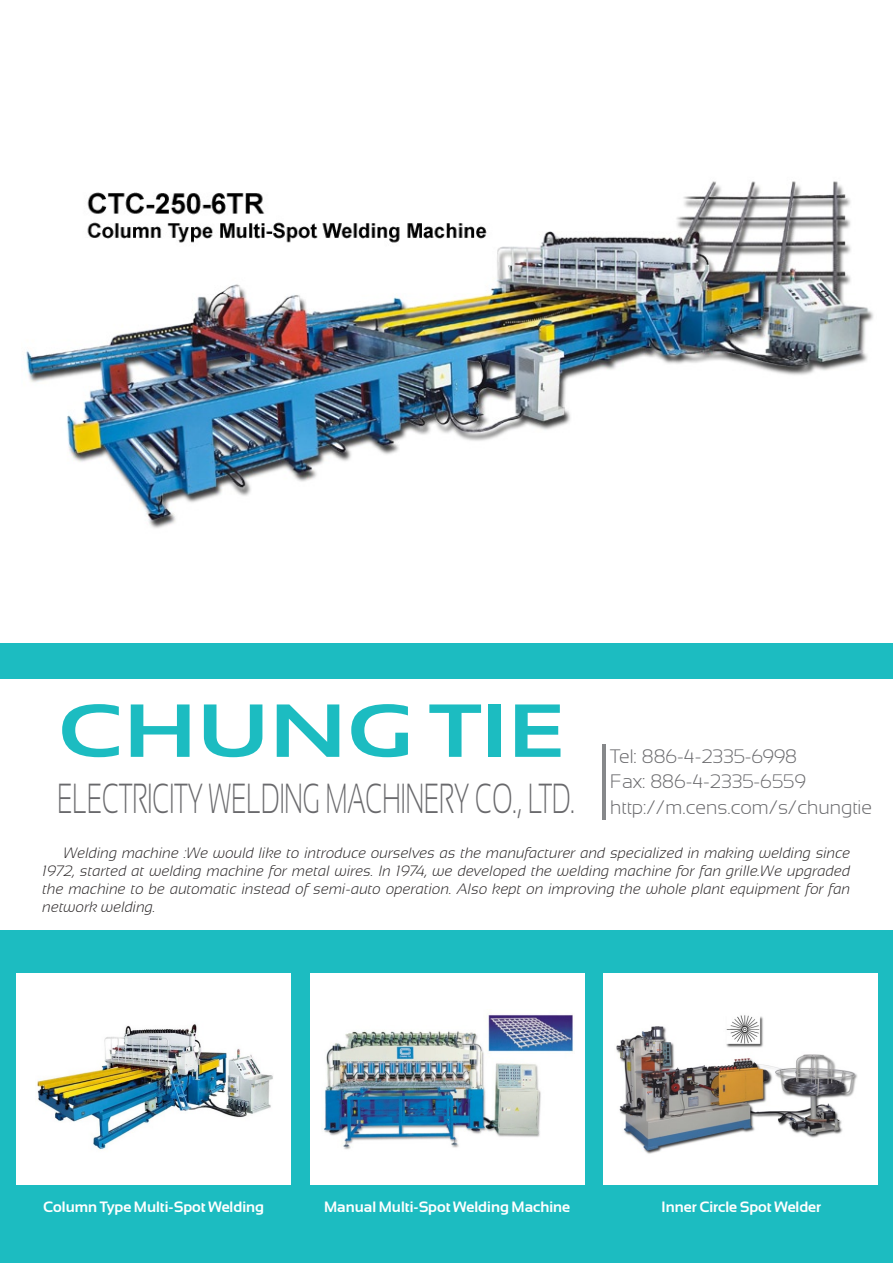
<style>
.page{position:relative;width:893px;height:1263px;background:#fff}
.page>*{position:absolute;margin:0;border:0;box-sizing:border-box;transform-origin:0 0}
.公司名大標{font:700 75px "Sansation";color:#1cbcc1;scale:1.3 1}
.公司名大標-2{font:300 42px "Sansation";color:#69696c;scale:.6 1}
.t1{font:300 19.5px "Sansation";color:#69696c}
.副標內文{font:italic 300 15px/18px "Sansation";letter-spacing:.005em;color:#231f20;text-align:justify}
.產品名{font:700 15px "Sansation";color:#fff}
</style>
<div class="page">
<div style="left:0;top:643px;width:893px;height:620px;background:#1cbcc1"></div>
<div style="left:0;top:679px;width:893px;height:251px;background:#fff"></div>
<div style="left:17px;top:973px;width:274px;height:212px;background:#fff"></div>
<div style="left:310px;top:973px;width:274px;height:212px;background:#fff"></div>
<div style="left:604px;top:973px;width:274px;height:212px;background:#fff"></div>
<hr style="left:602px;top:744px;width:3px;height:76px;background:#86888a">
<img style="left:37px;top:1024px;width:236px;height:126px">
<img style="left:323px;top:1014px;width:250px;height:136px">
<img style="left:616px;top:1015px;width:241px;height:139px">
<img style="left:26px;top:181px;width:848px;height:347px">
<p class="公司名大標" style="left:57px;top:689px;width:393px">CHUNG TIE</p>
<p class="公司名大標-2" style="left:57px;top:775px;width:864px">ELECTRICITY WELDING MACHINERY CO., LTD.</p>
<p class="t1" style="left:610px;top:745px;width:188px">Tel: 886-4-2335-6998</p>
<p class="t1" style="left:610px;top:771px;width:197px">Fax: 886-4-2335-6559</p>
<p class="t1" style="left:610px;top:796px;width:263px">http://m.cens.com/s/chungtie</p>
<p class="副標內文" style="left:43px;top:844px;width:809px;text-indent:21px">Welding machine :We would like to introduce ourselves as the manufacturer and specialized in making welding since 1972, started at welding machine for metal wires. In 1974, we developed the welding machine for fan grille.We upgraded the machine to be automatic instead of semi-auto operation. Also kept on improving the whole plant equipment for fan network welding.</p>
<p class="產品名" style="left:43px;top:1199px;width:222px">Column Type Multi-Spot Welding</p>
<p class="產品名" style="left:324px;top:1199px;width:248px">Manual Multi-Spot Welding Machine</p>
<p class="產品名" style="left:662px;top:1199px;width:161px">Inner Circle Spot Welder</p>
</div>
